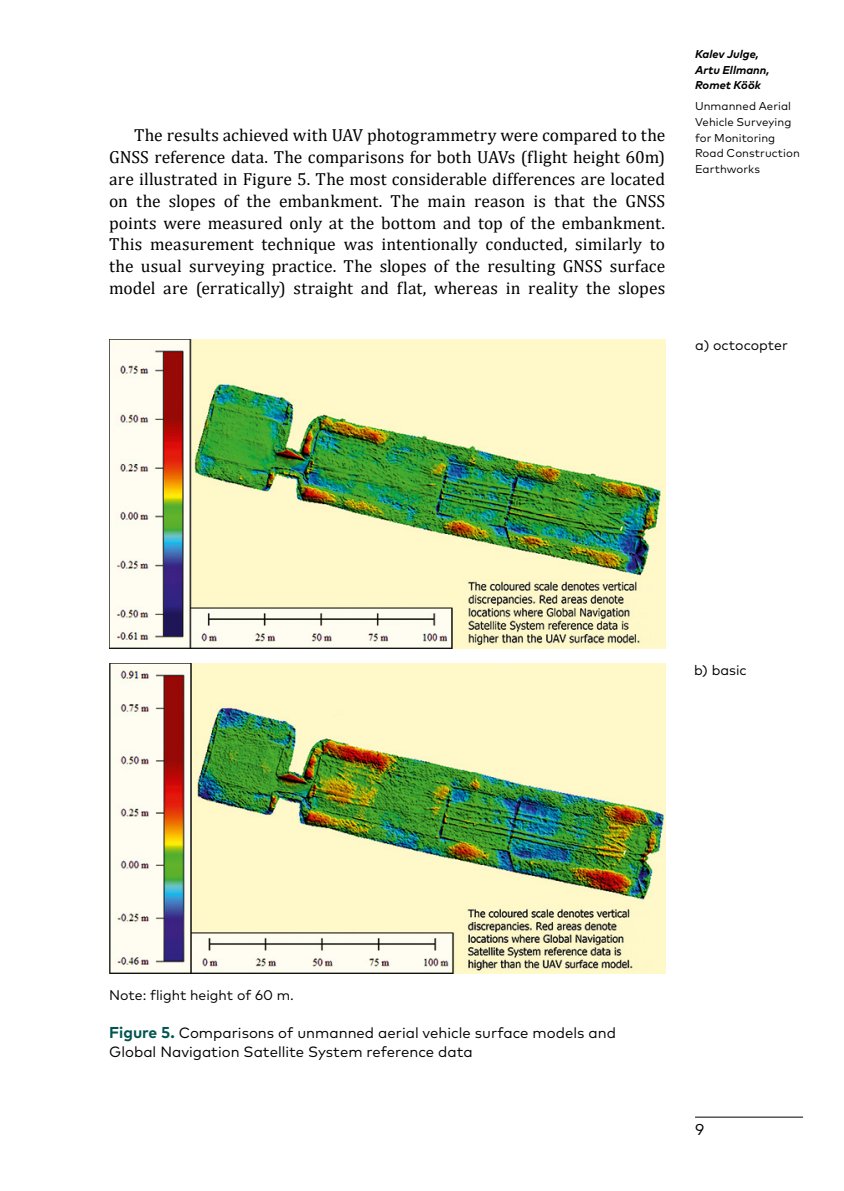
<style>
.page{position:relative;width:844px;height:1191px;background:#fff}
.page>*{position:absolute;margin:0;border:0;box-sizing:border-box;transform-origin:0 0}
.t1{font:17.5px/21.9px "Cambria";letter-spacing:.005em;color:#000;text-align:justify}
.t2{font:15.75px "Mark Pro";color:#000}
.t3{font:14.88px/18.4px "Mark Pro";color:#000}
.t4{font:14px "Mark Pro";color:#000}
.t5{font:11.38px/15.8px "Mark Pro";letter-spacing:.005em;color:#000}
.t6{font:italic 700 11.38px/15.8px "Mark Pro";letter-spacing:.005em;color:#000}
.s1{font-weight:700;font-size:15.75px;color:#005551}
</style>
<div class="page">
<hr style="left:694px;top:1116px;width:108px;height:1px;background:#000">
<img style="left:109px;top:339px;width:556px;height:309px">
<img style="left:109px;top:663px;width:556px;height:310px">
<p class="t1" style="left:109px;top:124px;width:557px;text-indent:25px">The results achieved with UAV photogrammetry were compared to the GNSS reference data. The comparisons for both UAVs (flight height 60m) are illustrated in Figure 5. The most considerable differences are located on the slopes of the embankment. The main reason is that the GNSS points were measured only at the bottom and top of the embankment.<br>This measurement technique was intentionally conducted, similarly to the usual surveying practice. The slopes of the resulting GNSS surface model are (erratically) straight and flat, whereas in reality the slopes</p>
<p class="t6" style="left:694px;top:45px;width:76px">Kalev Julge,<br>Artu Ellmann,<br>Romet Köök</p>
<p class="t5" style="left:694px;top:97px;width:106px">Unmanned Aerial<br>Vehicle Surveying for Monitoring<br>Road Construction<br>Earthworks</p>
<p class="t4" style="left:694px;top:335px;width:94px">a) octocopter</p>
<p class="t4" style="left:693px;top:659px;width:54px">b) basic</p>
<p class="t4" style="left:109px;top:984px;width:186px">Note: flight height of 60 m.</p>
<p class="t3" style="left:109px;top:1022px;width:508px"><span class="s1">Figure 5.</span> Comparisons of unmanned aerial vehicle surface models and<br>Global Navigation Satellite System reference data</p>
<p class="t2" style="left:694px;top:1118px;width:11px">9</p>
</div>
